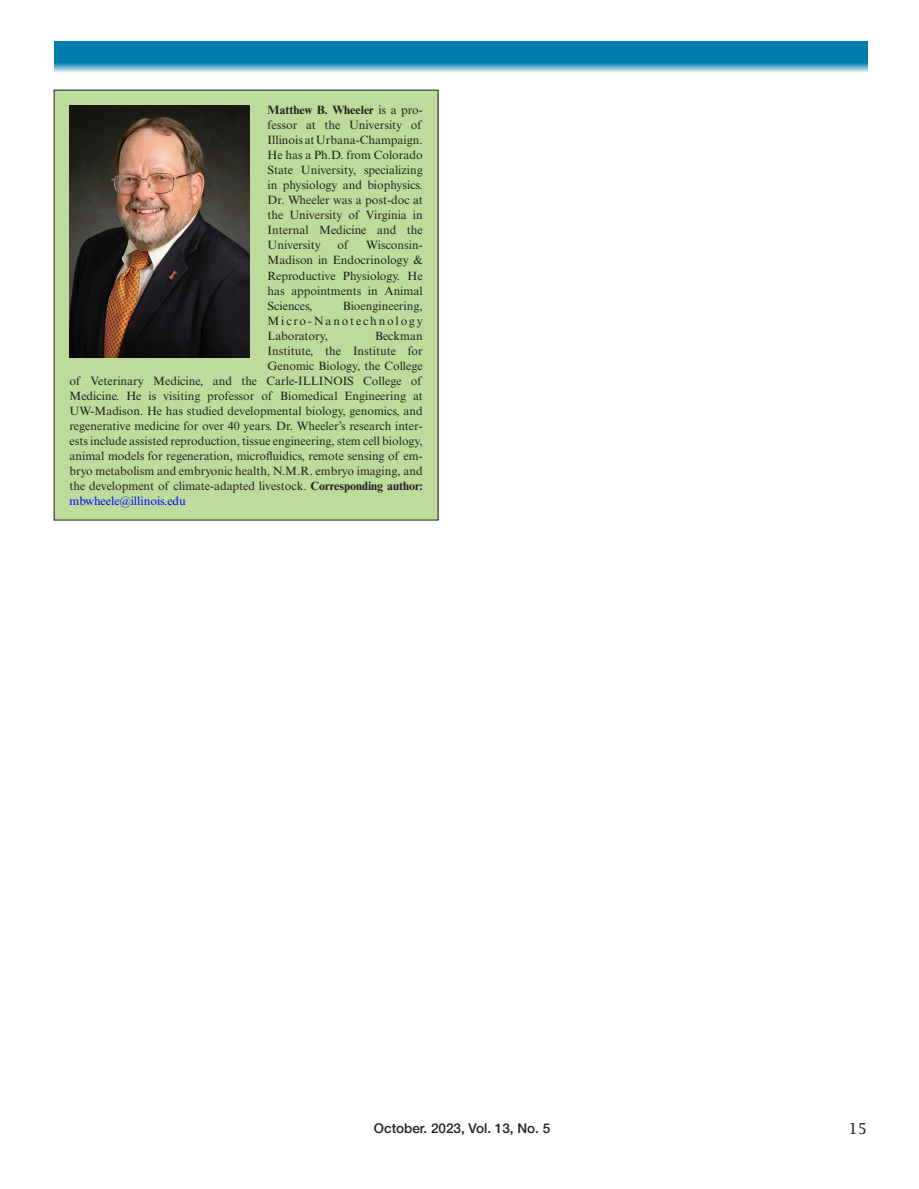
<style>
.page{position:relative;width:919px;height:1189px;background:#fff}
.page>*{position:absolute;margin:0;border:0;box-sizing:border-box;transform-origin:0 0}
.t1{font:15px "Lucida Std";color:#231f20}
.t2{font:500 13.5px "Helvetica Neue LT Std";color:#231f20}
.t3{font:12px/15px "Times New Roman MT Std";color:#231f20;text-align:justify}
.t4{font:12px "Times New Roman MT Std";color:#00f}
.s1{font-weight:700}
</style>
<div class="page">
<svg style="left:54px;top:41px;width:813px;height:31px;background:#228db8"></svg>
<div style="left:54px;top:90px;width:384px;height:430px;background:#bddc9b"></div>
<img style="left:69px;top:105px;width:180px;height:252px">
<p class="t3" style="left:267px;top:103px;width:156px"><span class="s1">Matthew B. Wheeler</span> is a pro&shy;fessor at the University of Illinois at Urbana-Champaign.<br>He has a Ph.D. from Colorado State University, specializing in physiology and biophysics.<br>Dr. Wheeler was a post-doc at the University of Virginia in Internal Medicine and the University</p>
<p class="t3" style="left:267px;top:238px;width:156px;text-indent:98px">Wisconsin-Madison in Endocrinology &amp; Reproductive Physiology. He has appointments in Animal Sciences,</p>
<p class="t3" style="left:337px;top:238px;width:12px">of</p>
<p class="t3" style="left:267px;top:298px;width:156px;text-indent:75px">Bioengineering, Micro-Nanotechnology Laboratory,</p>
<p class="t3" style="left:375px;top:328px;width:49px">Beckman</p>
<p class="t3" style="left:267px;top:343px;width:156px">Institute, the Institute for</p>
<p class="t3" style="left:267px;top:358px;width:156px">Genomic Biology, the College</p>
<p class="t3" style="left:69px;top:373px;width:353px">of Veterinary Medicine, and the Carle-ILLINOIS College of</p>
<p class="t3" style="left:69px;top:388px;width:354px">Medicine. He is visiting professor of Biomedical Engineering at</p>
<p class="t3" style="left:69px;top:403px;width:354px">UW-Madison. He has studied developmental biology, genomics, and</p>
<p class="t3" style="left:69px;top:418px;width:354px">regenerative medicine for over 40 years. Dr. Wheeler’s research inter-</p>
<p class="t3" style="left:69px;top:433px;width:354px">ests include assisted reproduction, tissue engineering, stem cell biology,</p>
<p class="t3" style="left:69px;top:448px;width:354px">animal models for regeneration, microfluidics, remote sensing of em-</p>
<p class="t3" style="left:69px;top:463px;width:354px">bryo metabolism and embryonic health, N.M.R. embryo imaging, and</p>
<p class="t3" style="left:69px;top:478px;width:354px">the development of climate-adapted livestock. <span class="s1">Corresponding author:</span></p>
<p class="t4" style="left:69px;top:493px;width:118px">mbwheele@illinois.edu</p>
<p class="t2" style="left:374px;top:1120px;width:178px">October. 2023, Vol. 13, No. 5</p>
<p class="t1" style="left:848px;top:1118px;width:20px">15</p>
</div>
